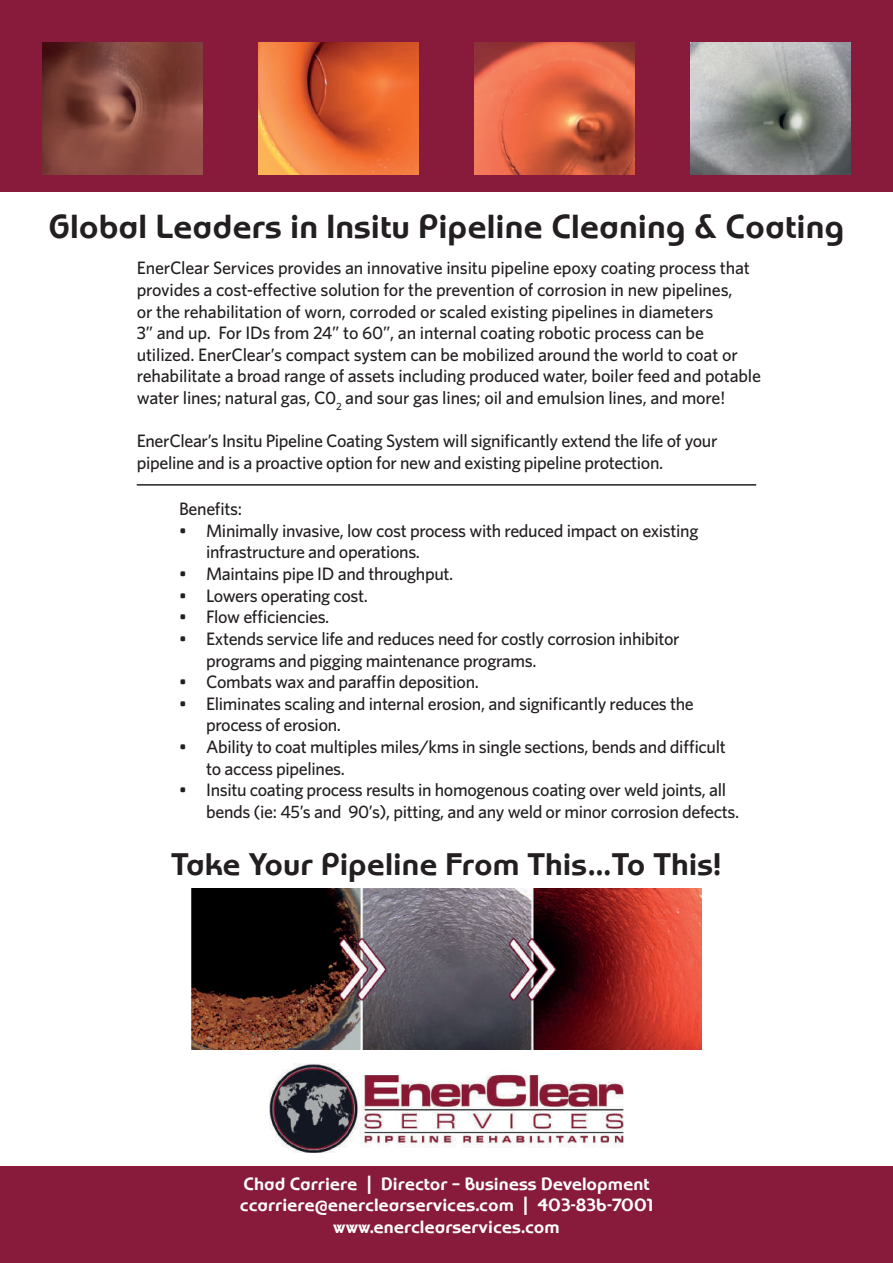
<style>
.page{position:relative;width:893px;height:1263px;background:#fff}
.page>*{position:absolute;margin:0;border:0;box-sizing:border-box;transform-origin:0 0}
.t1{font:33.9px "Worldof Water";color:#231f20}
.t2{font:31.65px "Worldof Water";color:#231f20}
.t3{font:500 18px/21.6px "Whitney";letter-spacing:-.02em;color:#231f20}
.t4{font:18px/21.6px "Worldof Water";color:#fff;text-align:center}
</style>
<div class="page">
<div style="left:0;top:0;width:893px;height:191px;background:#881a3c"></div>
<img style="left:259px;top:43px;width:159px;height:131px">
<img style="left:691px;top:43px;width:159px;height:131px">
<img style="left:43px;top:43px;width:159px;height:131px">
<img style="left:270px;top:1063px;width:353px;height:90px">
<img style="left:192px;top:888px;width:509px;height:162px">
<img style="left:475px;top:43px;width:159px;height:131px">
<div style="left:0;top:1166px;width:893px;height:97px;background:#881a3c"></div>
<hr style="left:137px;top:484px;width:619px;height:2px;background:#231f20">
<h1 class="t1" style="left:49px;top:205px;width:797px">Global Leaders in Insitu Pipeline Cleaning &amp; Coating</h1>
<p class="t3" style="left:137px;top:257px;width:626px">EnerClear Services provides an innovative insitu pipeline epoxy coating process that provides a cost-effective solution for the prevention of corrosion in new pipelines,<br>or the rehabilitation of worn, corroded or scaled existing pipelines in diameters<br>3” and up. For IDs from 24” to 60”, an internal coating robotic process can be utilized. EnerClear’s compact system can be mobilized around the world to coat or rehabilitate a broad range of assets including produced water, boiler feed and potable water lines; natural gas, C0<sub>2</sub> and sour gas lines; oil and emulsion lines, and more!</p>
<p class="t3" style="left:137px;top:430px;width:582px">EnerClear’s Insitu Pipeline Coating System will significantly extend the life of your pipeline and is a proactive option for new and existing pipeline protection.</p>
<p class="t3" style="left:179px;top:498px;width:64px">Benefits:</p>
<p class="t3" style="left:206px;top:519px;width:494px;text-indent:-27px">• Minimally invasive, low cost process with reduced impact on existing infrastructure and operations.</p>
<p class="t3" style="left:179px;top:563px;width:276px">• Maintains pipe ID and throughput.</p>
<p class="t3" style="left:179px;top:584px;width:190px">• Lowers operating cost.</p>
<p class="t3" style="left:179px;top:606px;width:152px">• Flow efficiencies.</p>
<p class="t3" style="left:206px;top:627px;width:475px;text-indent:-27px">• Extends service life and reduces need for costly corrosion inhibitor programs and pigging maintenance programs.</p>
<p class="t3" style="left:179px;top:671px;width:301px">• Combats wax and paraffin deposition.</p>
<p class="t3" style="left:206px;top:692px;width:489px;text-indent:-27px">• Eliminates scaling and internal erosion, and significantly reduces the process of erosion.</p>
<p class="t3" style="left:206px;top:735px;width:521px;text-indent:-27px">• Ability to coat multiples miles/kms in single sections, bends and difficult to access pipelines.</p>
<p class="t3" style="left:206px;top:779px;width:534px;text-indent:-27px">• Insitu coating process results in homogenous coating over weld joints, all bends (ie: 45’s and 90’s), pitting, and any weld or minor corrosion defects.</p>
<h2 class="t2" style="left:171px;top:844px;width:552px">Take Your Pipeline From This…To This!</h2>
<p class="t4" style="left:240px;top:1172px;width:415px">Chad Carriere | Director – Business Development ccarriere@enerclearservices.com | 403-836-7001 www.enerclearservices.com</p>
</div>
